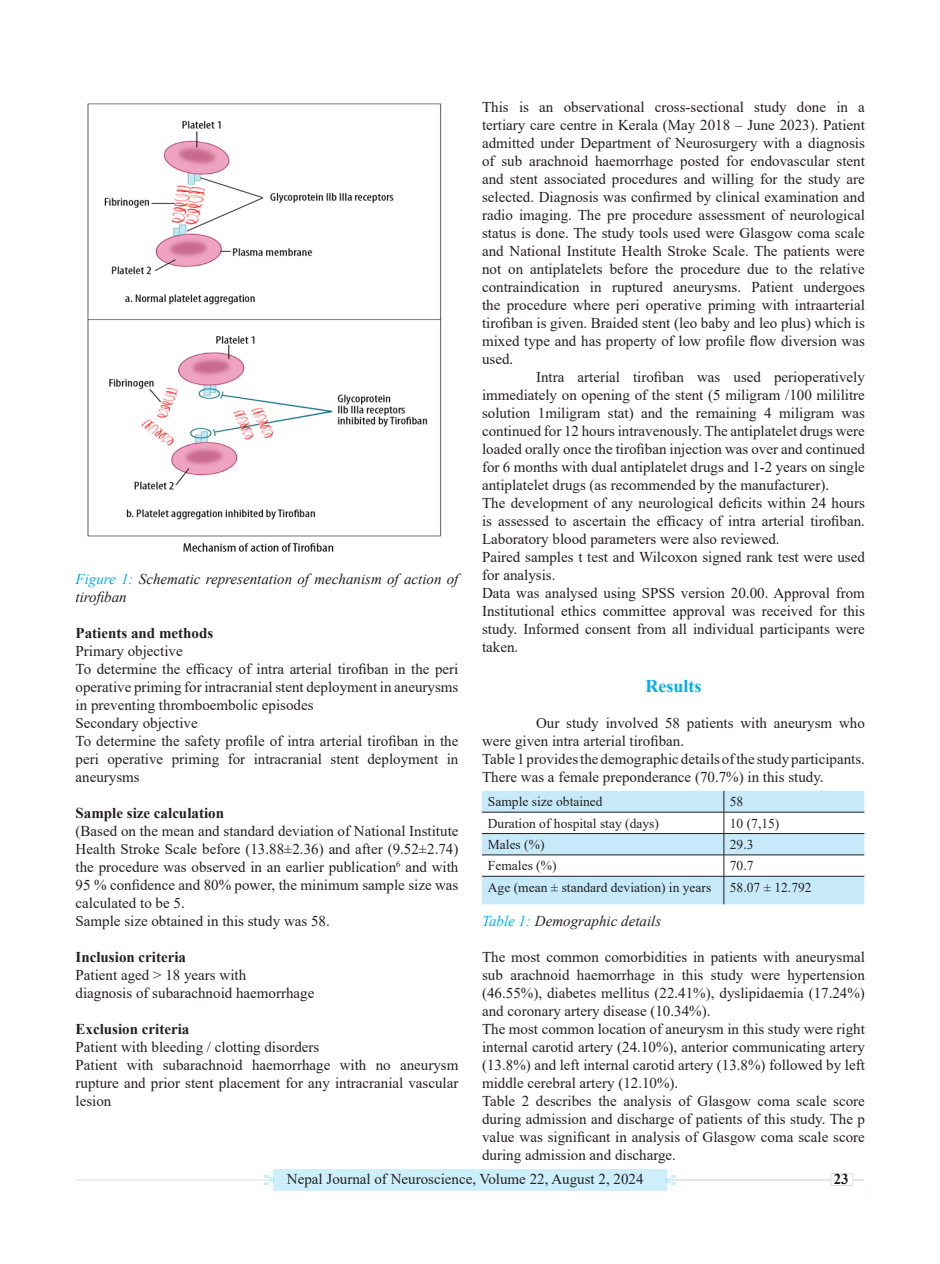
<style>
.page{position:relative;width:940px;height:1264px;background:#fff}
.page>*{position:absolute;margin:0;border:0;box-sizing:border-box;transform-origin:0 0}
.t1{font:700 18px "Times New Roman";color:#00aeef}
.t2{font:15px/18px "Times New Roman";color:#231f20;text-align:justify}
.t3{font:italic 15px/18px "Times New Roman";color:#231f20}
.t4{font:700 15px "Times New Roman";color:#231f20}
.t5{font:13.5px "Times New Roman";color:#231f20}
.s1{color:#00aeef}
</style>
<div class="page">
<div style="left:273px;top:1169px;width:393px;height:22px;background:#cdeffb"></div>
<svg style="left:264px;top:1175px;width:9px;height:10px"></svg>
<hr style="left:76px;top:1179px;width:192px;height:1px;background:#000">
<svg style="left:666px;top:1175px;width:10px;height:10px"></svg>
<hr style="left:671px;top:1179px;width:159px;height:1px;background:#231f20">
<img style="left:87px;top:103px;width:355px;height:449px">
<svg style="left:482px;top:791px;width:382px;height:113px"></svg>
<p class="t3" style="left:76px;top:569px;width:384px"><span class="s1">Figure 1:</span> Schematic representation of mechanism of action of tirofiban</p>
<p class="t4" style="left:76px;top:622px;width:139px">Patients and methods</p>
<p class="t2" style="left:76px;top:641px;width:109px">Primary objective</p>
<p class="t2" style="left:76px;top:659px;width:384px">To determine the efficacy of intra arterial tirofiban in the peri operative priming for intracranial stent deployment in aneurysms in preventing thromboembolic episodes</p>
<p class="t2" style="left:76px;top:713px;width:124px">Secondary objective</p>
<p class="t2" style="left:76px;top:731px;width:384px">To determine the safety profile of intra arterial tirofiban in the peri operative priming for intracranial stent deployment in aneurysms</p>
<p class="t4" style="left:76px;top:802px;width:150px">Sample size calculation</p>
<p class="t2" style="left:76px;top:821px;width:384px">(Based on the mean and standard deviation of National Institute Health Stroke Scale before (13.88±2.36) and after (9.52±2.74) the procedure was observed in an earlier publication<sup>6</sup> and with 95 % confidence and 80% power, the minimum sample size was calculated to be 5.</p>
<p class="t2" style="left:76px;top:911px;width:256px">Sample size obtained in this study was 58.</p>
<p class="t4" style="left:76px;top:946px;width:112px">Inclusion criteria</p>
<p class="t2" style="left:76px;top:965px;width:172px">Patient aged &gt; 18 years with</p>
<p class="t2" style="left:76px;top:983px;width:240px">diagnosis of subarachnoid haemorrhage</p>
<p class="t4" style="left:76px;top:1018px;width:115px">Exclusion criteria</p>
<p class="t2" style="left:76px;top:1037px;width:245px">Patient with bleeding / clotting disorders</p>
<p class="t2" style="left:76px;top:1055px;width:384px">Patient with subarachnoid haemorrhage with no aneurysm rupture and prior stent placement for any intracranial vascular lesion</p>
<p class="t2" style="left:482px;top:98px;width:384px">This is an observational cross-sectional study done in a tertiary care centre in Kerala (May 2018 – June 2023). Patient admitted under Department of Neurosurgery with a diagnosis of sub arachnoid haemorrhage posted for endovascular stent and stent associated procedures and willing for the study are selected. Diagnosis was confirmed by clinical examination and radio imaging. The pre procedure assessment of neurological status is done. The study tools used were Glasgow coma scale and National Institute Health Stroke Scale. The patients were not on antiplatelets before the procedure due to the relative contraindication in ruptured aneurysms. Patient undergoes the procedure where peri operative priming with intraarterial tirofiban is given. Braided stent (leo baby and leo plus) which is mixed type and has property of low profile flow diversion was used.</p>
<p class="t2" style="left:482px;top:368px;width:384px;text-indent:54px">Intra arterial tirofiban was used perioperatively immediately on opening of the stent (5 miligram /100 mililitre solution 1miligram stat) and the remaining 4 miligram was continued for 12 hours intravenously. The antiplatelet drugs were loaded orally once the tirofiban injection was over and continued for 6 months with dual antiplatelet drugs and 1-2 years on single antiplatelet drugs (as recommended by the manufacturer).</p>
<p class="t2" style="left:482px;top:494px;width:384px">The development of any neurological deficits within 24 hours is assessed to ascertain the efficacy of intra arterial tirofiban.<br>Laboratory blood parameters were also reviewed.</p>
<p class="t2" style="left:482px;top:548px;width:384px">Paired samples t test and Wilcoxon signed rank test were used for analysis.</p>
<p class="t2" style="left:482px;top:584px;width:384px">Data was analysed using SPSS version 20.00. Approval from Institutional ethics committee approval was received for this study. Informed consent from all individual participants were taken.</p>
<p class="t1" style="left:645px;top:673px;width:57px">Results</p>
<p class="t2" style="left:482px;top:713px;width:384px;text-indent:54px">Our study involved 58 patients with aneurysm who were given intra arterial tirofiban.</p>
<p class="t2" style="left:482px;top:749px;width:384px">Table 1 provides the demographic details of the study participants.<br>There was a female preponderance (70.7%) in this study.</p>
<p class="t5" style="left:488px;top:792px;width:116px">Sample size obtained</p>
<p class="t5" style="left:730px;top:792px;width:15px">58</p>
<p class="t5" style="left:488px;top:813px;width:172px">Duration of hospital stay (days)</p>
<p class="t5" style="left:730px;top:813px;width:51px">10 (7,15)</p>
<p class="t5" style="left:488px;top:835px;width:58px">Males (%)</p>
<p class="t5" style="left:730px;top:835px;width:25px">29.3</p>
<p class="t5" style="left:488px;top:856px;width:70px">Females (%)</p>
<p class="t5" style="left:730px;top:856px;width:25px">70.7</p>
<p class="t5" style="left:488px;top:877px;width:225px">Age (mean ± standard deviation) in years</p>
<p class="t5" style="left:730px;top:877px;width:83px">58.07 ± 12.792</p>
<p class="t3" style="left:482px;top:911px;width:181px"><span class="s1">Table 1:</span> Demographic details</p>
<p class="t2" style="left:482px;top:947px;width:384px">The most common comorbidities in patients with aneurysmal sub arachnoid haemorrhage in this study were hypertension (46.55%), diabetes mellitus (22.41%), dyslipidaemia (17.24%) and coronary artery disease (10.34%).</p>
<p class="t2" style="left:482px;top:1019px;width:384px">The most common location of aneurysm in this study were right internal carotid artery (24.10%), anterior communicating artery (13.8%) and left internal carotid artery (13.8%) followed by left middle cerebral artery (12.10%).</p>
<p class="t2" style="left:482px;top:1091px;width:384px">Table 2 describes the analysis of Glasgow coma scale score during admission and discharge of patients of this study. The p value was significant in analysis of Glasgow coma scale score during admission and discharge.</p>
<p class="t2" style="left:287px;top:1169px;width:358px">Nepal Journal of Neuroscience, Volume 22, August 2, 2024</p>
<p class="t4" style="left:833px;top:1168px;width:16px">23</p>
</div>
